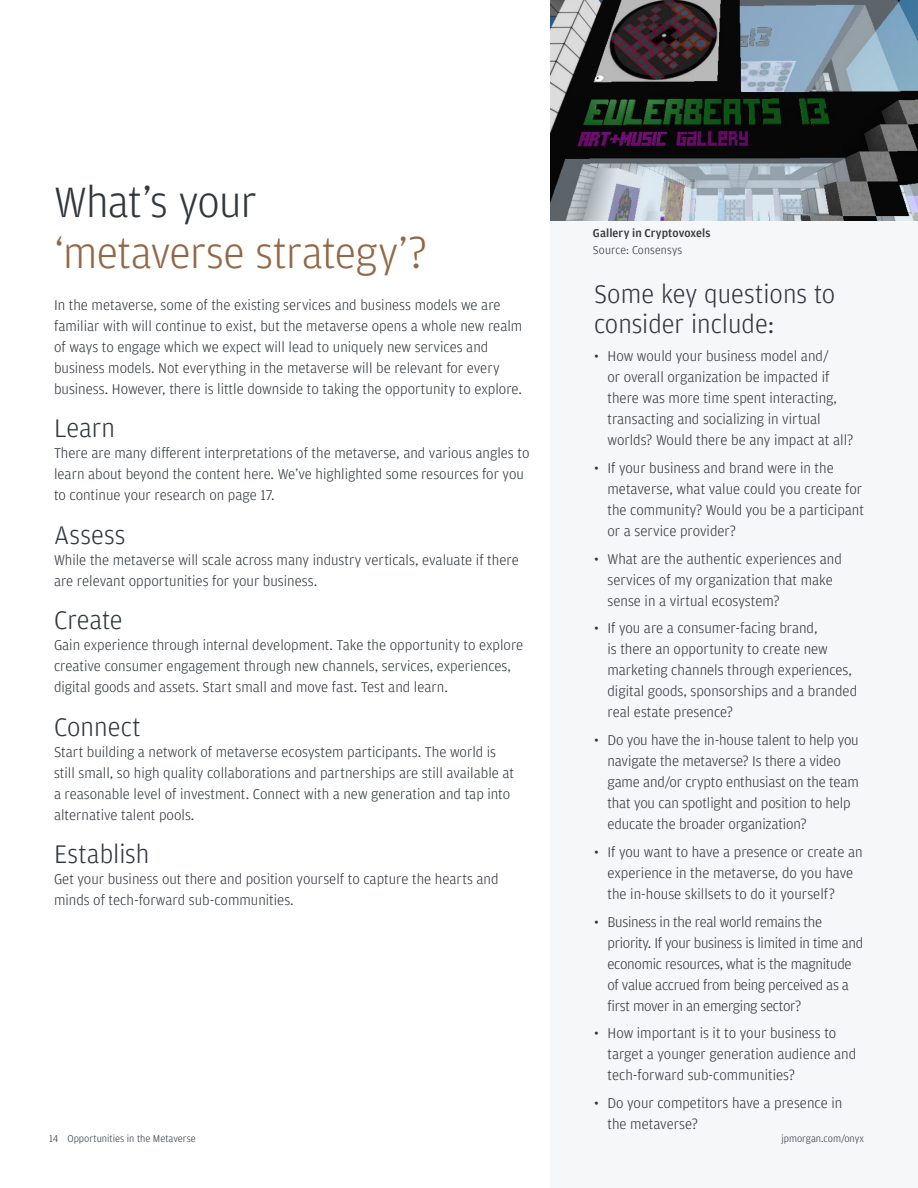
<style>
.page{position:relative;width:918px;height:1188px;background:#fff}
.page>*{position:absolute;margin:0;border:0;box-sizing:border-box;transform-origin:0 0}
.t1{font:300 45px/51px "Amplitude";letter-spacing:-.015em;color:#936846}
.t2{font:300 27px/30px "Amplitude";color:#31373d}
.Body_Paragraph{font:300 15px/21px "Amplitude";color:#31373d}
.Body_Paragraph-2{font:300 15px/21px "Amplitude";letter-spacing:-.02em;color:#31373d}
.t3{font:500 12px "Amplitude";letter-spacing:.01em;color:#31373d}
.t4{font:300 12px "Amplitude";letter-spacing:.01em;color:#31373d}
.t5{font:300 10.5px "Amplitude";color:#31373d}
.s1{color:#31373d}
</style>
<div class="page">
<div style="left:551px;top:0;width:367px;height:1188px;background:#f5f7f8"></div>
<img style="left:551px;top:0;width:367px;height:220px">
<h1 class="t1" style="left:54px;top:176px;width:375px"><span class="s1">What’s your </span>‘metaverse strategy’?</h1>
<p class="Body_Paragraph" style="left:54px;top:294px;width:470px">In the metaverse, some of the existing services and business models we are familiar with will continue to exist, but the metaverse opens a whole new realm of ways to engage which we expect will lead to uniquely new services and business models. Not everything in the metaverse will be relevant for every business. However, there is little downside to taking the opportunity to explore.</p>
<h2 class="t2" style="left:54px;top:412px;width:63px">Learn</h2>
<p class="Body_Paragraph" style="left:54px;top:442px;width:477px">There are many different interpretations of the metaverse, and various angles to learn about beyond the content here. We’ve highlighted some resources for you to continue your research on page 17.</p>
<h2 class="t2" style="left:54px;top:519px;width:73px">Assess</h2>
<p class="Body_Paragraph" style="left:54px;top:549px;width:466px">While the metaverse will scale across many industry verticals, evaluate if there are relevant opportunities for your business.</p>
<h2 class="t2" style="left:54px;top:604px;width:70px">Create</h2>
<p class="Body_Paragraph" style="left:54px;top:634px;width:471px">Gain experience through internal development. Take the opportunity to explore creative consumer engagement through new channels, services, experiences, digital goods and assets. Start small and move fast. Test and learn.</p>
<h2 class="t2" style="left:54px;top:711px;width:88px">Connect</h2>
<p class="Body_Paragraph" style="left:54px;top:741px;width:462px">Start building a network of metaverse ecosystem participants. The world is still small, so high quality collaborations and partnerships are still available at a reasonable level of investment. Connect with a new generation and tap into alternative talent pools.</p>
<h2 class="t2" style="left:54px;top:838px;width:97px">Establish</h2>
<p class="Body_Paragraph" style="left:54px;top:868px;width:446px">Get your business out there and position yourself to capture the hearts and minds of tech-forward sub-communities.</p>
<p class="t3" style="left:593px;top:226px;width:119px">Gallery in Cryptovoxels</p>
<p class="t4" style="left:593px;top:242px;width:91px">Source: Consensys</p>
<h2 class="t2" style="left:594px;top:279px;width:243px">Some key questions to consider include:</h2>
<p class="Body_Paragraph" style="left:608px;top:345px;width:248px;text-indent:-14px">• How would your business model and/<br>or overall organization be impacted if there was more time spent interacting, transacting and socializing in virtual worlds? Would there be any impact at all?</p>
<p class="Body_Paragraph" style="left:608px;top:457px;width:258px;text-indent:-14px">• If your business and brand were in the metaverse, what value could you create for the community? Would you be a participant or a service provider?</p>
<p class="Body_Paragraph" style="left:608px;top:548px;width:236px;text-indent:-14px">• What are the authentic experiences and services of my organization that make sense in a virtual ecosystem?</p>
<p class="Body_Paragraph" style="left:608px;top:617px;width:251px;text-indent:-14px">• If you are a consumer-facing brand,<br>is there an opportunity to create new marketing channels through experiences, digital goods, sponsorships and a branded real estate presence?</p>
<p class="Body_Paragraph" style="left:608px;top:729px;width:253px;text-indent:-14px">• Do you have the in-house talent to help you navigate the metaverse? Is there a video game and/or crypto enthusiast on the team that you can spotlight and position to help educate the broader organization?</p>
<p class="Body_Paragraph" style="left:608px;top:841px;width:257px;text-indent:-14px">• If you want to have a presence or create an experience in the metaverse, do you have the in-house skillsets to do it yourself?</p>
<p class="Body_Paragraph-2" style="left:608px;top:911px;width:257px;text-indent:-14px">• Business in the real world remains the priority. If your business is limited in time and economic resources, what is the magnitude of value accrued from being perceived as a first mover in an emerging sector?</p>
<p class="Body_Paragraph" style="left:608px;top:1022px;width:250px;text-indent:-14px">• How important is it to your business to target a younger generation audience and tech-forward sub-communities?</p>
<p class="Body_Paragraph" style="left:608px;top:1092px;width:236px;text-indent:-14px">• Do your competitors have a presence in the metaverse?</p>
<p class="t5" style="left:49px;top:1132px;width:148px">14 Opportunities in the Metaverse</p>
<p class="t5" style="left:781px;top:1132px;width:84px">jpmorgan.com/onyx</p>
</div>
